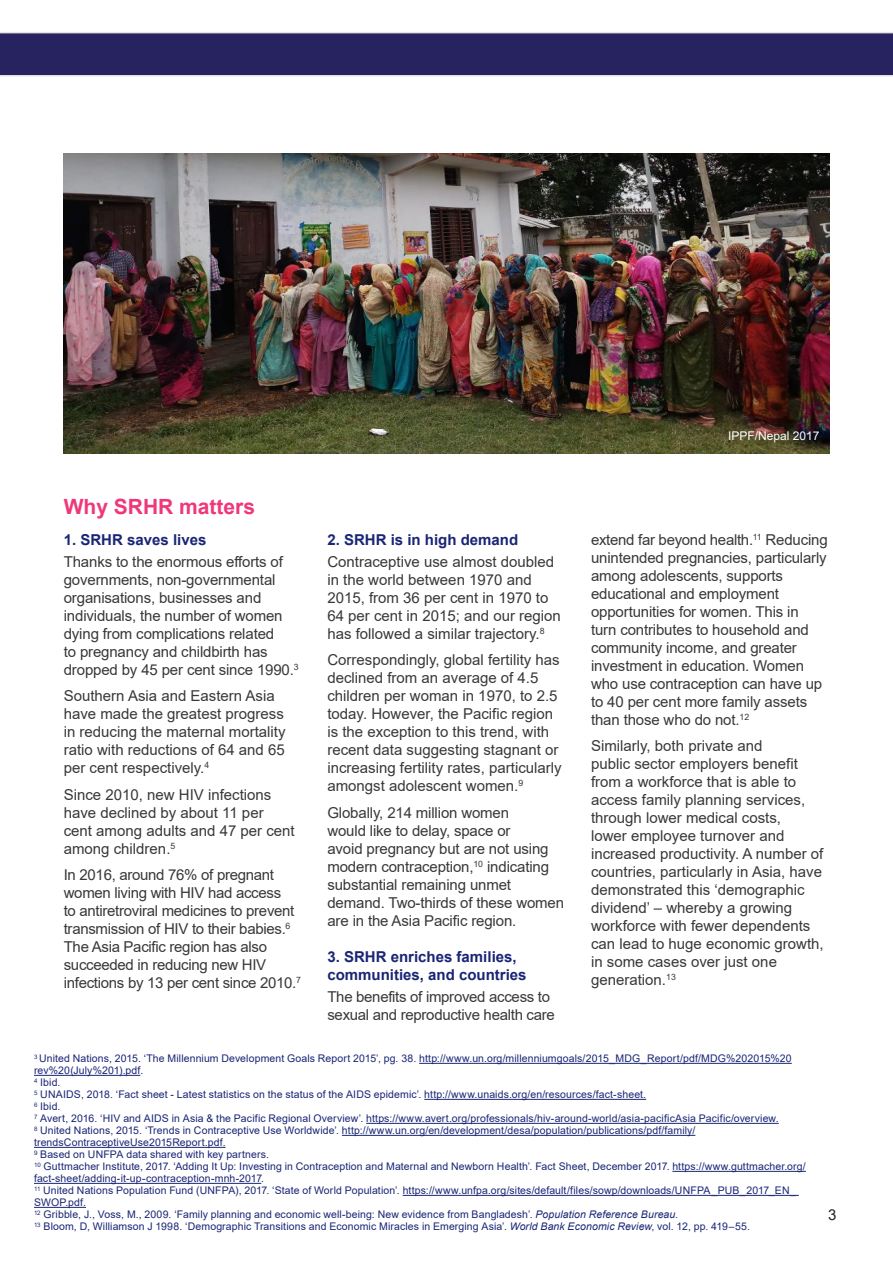
<style>
.page{position:relative;width:893px;height:1263px;background:#fff}
.page>*{position:absolute;margin:0;border:0;box-sizing:border-box;transform-origin:0 0}
.t1{font:700 21px "Arial";color:#ef387a}
.bullets{font:15px/18px "Arial";color:#383839}
.bullets-2{font:15px/18px "Arial";letter-spacing:-.02em;color:#383839}
.t2{font:700 15px/18px "Arial";color:#192575}
.t3{font:15px "Arial";color:#231f20}
.t4{font:12px "Arial";color:#fff}
.cover-back-p{font:10.5px/12px "Arial";letter-spacing:.01em;color:#192575}
.s1{font-style:italic}
</style>
<div class="page">
<img style="left:64px;top:154px;width:765px;height:299px">
<hr style="left:419px;top:1063px;width:373px;height:1px;background:#192575">
<hr style="left:34px;top:1075px;width:106px;height:1px;background:#192575">
<hr style="left:424px;top:1099px;width:222px;height:1px;background:#192575">
<hr style="left:366px;top:1123px;width:413px;height:1px;background:#192575">
<hr style="left:342px;top:1135px;width:353px;height:1px;background:#192575">
<hr style="left:34px;top:1147px;width:192px;height:1px;background:#192575">
<hr style="left:672px;top:1171px;width:134px;height:1px;background:#192575">
<hr style="left:34px;top:1183px;width:227px;height:1px;background:#192575">
<hr style="left:403px;top:1195px;width:396px;height:1px;background:#192575">
<hr style="left:34px;top:1207px;width:52px;height:1px;background:#192575">
<svg style="left:0;top:32px;width:893px;height:45px;background:#353169"></svg>
<p class="t1" style="left:64px;top:492px;width:193px">Why SRHR matters</p>
<p class="t2" style="left:64px;top:530px;width:144px">1. SRHR saves lives</p>
<p class="bullets" style="left:64px;top:552px;width:236px">Thanks to the enormous efforts of governments, non-governmental organisations, businesses and individuals, the number of women dying from complications related<br>to pregnancy and childbirth has dropped by 45 per cent since 1990.<sup>3</sup></p>
<p class="bullets" style="left:64px;top:687px;width:223px">Southern Asia and Eastern Asia have made the greatest progress in reducing the maternal mortality ratio with reductions of 64 and 65 per cent respectively.<sup>4</sup></p>
<p class="bullets" style="left:64px;top:785px;width:232px">Since 2010, new HIV infections have declined by about 11 per cent among adults and 47 per cent among children.<sup>5</sup></p>
<p class="bullets-2" style="left:64px;top:866px;width:239px">In 2016, around 76% of pregnant women living with HIV had access<br>to antiretroviral medicines to prevent transmission of HIV to their babies.<sup>6<br></sup>The Asia Pacific region has also succeeded in reducing new HIV infections by 13 per cent since 2010.<sup>7</sup></p>
<p class="t2" style="left:327px;top:530px;width:192px">2. SRHR is in high demand</p>
<p class="bullets" style="left:327px;top:552px;width:235px">Contraceptive use almost doubled in the world between 1970 and<br>2015, from 36 per cent in 1970 to<br>64 per cent in 2015; and our region has followed a similar trajectory.<sup>8</sup></p>
<p class="bullets" style="left:327px;top:651px;width:236px">Correspondingly, global fertility has declined from an average of 4.5 children per woman in 1970, to 2.5 today. However, the Pacific region is the exception to this trend, with recent data suggesting stagnant or increasing fertility rates, particularly amongst adolescent women.<sup>9</sup></p>
<p class="bullets" style="left:327px;top:803px;width:238px">Globally, 214 million women<br>would like to delay, space or<br>avoid pregnancy but are not using modern contraception,<sup>10</sup> indicating substantial remaining unmet demand. Two-thirds of these women are in the Asia Pacific region.</p>
<p class="t2" style="left:327px;top:948px;width:201px">3. SRHR enriches families, communities, and countries</p>
<p class="bullets-2" style="left:327px;top:988px;width:229px">The benefits of improved access to sexual and reproductive health care</p>
<p class="t4" style="left:728px;top:428px;width:93px">IPPF/Nepal 2017</p>
<p class="bullets" style="left:591px;top:530px;width:238px">extend far beyond health.<sup>11</sup> Reducing unintended pregnancies, particularly among adolescents, supports educational and employment opportunities for women. This in turn contributes to household and community income, and greater investment in education. Women who use contraception can have up to 40 per cent more family assets than those who do not.<sup>12</sup></p>
<p class="bullets" style="left:591px;top:737px;width:234px">Similarly, both private and<br>public sector employers benefit from a workforce that is able to access family planning services, through lower medical costs,<br>lower employee turnover and increased productivity. A number of countries, particularly in Asia, have demonstrated this ‘demographic dividend’ – whereby a growing workforce with fewer dependents can lead to huge economic growth, in some cases over just one generation.<sup>13</sup></p>
<p class="cover-back-p" style="left:34px;top:1052px;width:759px"><sup>3</sup> United Nations, 2015. ‘The Millennium Development Goals Report 2015’, pg. 38. http://www.un.org/millenniumgoals/2015_MDG_Report/pdf/MDG%202015%20 rev%20(July%201).pdf.</p>
<p class="cover-back-p" style="left:34px;top:1076px;width:28px"><sup>4</sup> Ibid.</p>
<p class="cover-back-p" style="left:34px;top:1088px;width:614px"><sup>5</sup> UNAIDS, 2018. ‘Fact sheet - Latest statistics on the status of the AIDS epidemic’. http://www.unaids.org/en/resources/fact-sheet.</p>
<p class="cover-back-p" style="left:34px;top:1100px;width:28px"><sup>6</sup> Ibid.</p>
<p class="cover-back-p" style="left:34px;top:1112px;width:746px"><sup>7</sup> Avert, 2016. ‘HIV and AIDS in Asia &amp; the Pacific Regional Overview’. https://www.avert.org/professionals/hiv-around-world/asia-pacificAsia Pacific/overview.</p>
<p class="cover-back-p" style="left:34px;top:1124px;width:663px"><sup>8</sup> United Nations, 2015. ‘Trends in Contraceptive Use Worldwide’. http://www.un.org/en/development/desa/population/publications/pdf/family/ trendsContraceptiveUse2015Report.pdf.</p>
<p class="cover-back-p" style="left:34px;top:1148px;width:237px"><sup>9</sup> Based on UNFPA data shared with key partners.</p>
<p class="cover-back-p" style="left:34px;top:1160px;width:773px"><sup>10</sup> Guttmacher Institute, 2017. ‘Adding It Up: Investing in Contraception and Maternal and Newborn Health’. Fact Sheet, December 2017. https://www.guttmacher.org/ fact-sheet/adding-it-up-contraception-mnh-2017.</p>
<p class="cover-back-p" style="left:34px;top:1184px;width:763px"><sup>11</sup> United Nations Population Fund (UNFPA), 2017. ‘State of World Population’. https://www.unfpa.org/sites/default/files/sowp/downloads/UNFPA_PUB_2017_EN_<br>SWOP.pdf.</p>
<p class="cover-back-p" style="left:34px;top:1208px;width:646px"><sup>12</sup> Gribble, J., Voss, M., 2009. ‘Family planning and economic well-being: New evidence from Bangladesh’. <span class="s1">Population Reference Bureau.</span></p>
<p class="cover-back-p" style="left:34px;top:1220px;width:717px"><sup>13</sup> Bloom, D, Williamson J 1998. ‘Demographic Transitions and Economic Miracles in Emerging Asia’. <span class="s1">World Bank Economic Review</span>, vol. 12, pp. 419–55.</p>
<p class="t3" style="left:828px;top:1204px;width:10px">3</p>
</div>
